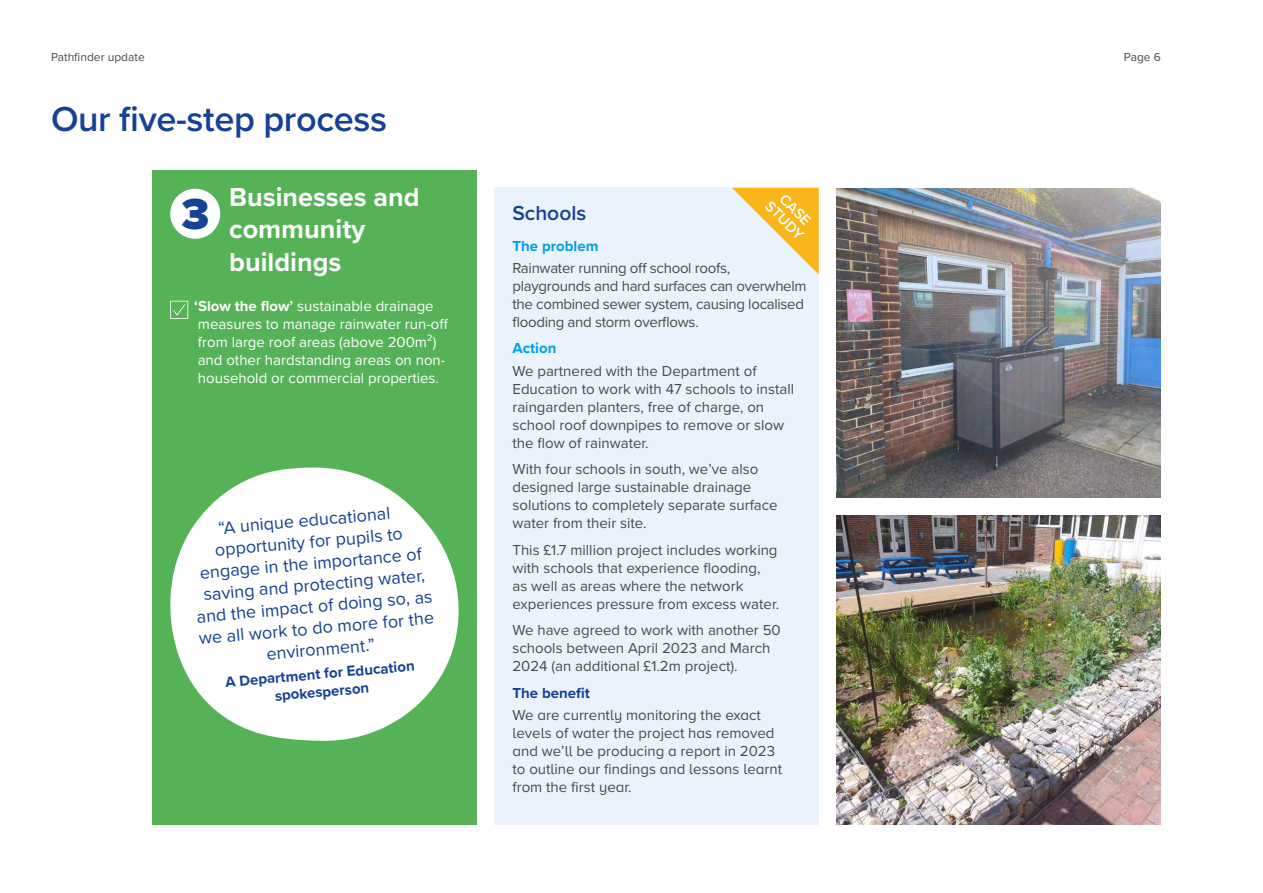
<style>
.page{position:relative;width:1263px;height:893px;background:#fff}
.page>*{position:absolute;margin:0;border:0;box-sizing:border-box;transform-origin:0 0}
.t1{font:900 45px "Proxima Nova";color:#164194}
.t2{font:600 36px "Proxima Nova";letter-spacing:-.01em;color:#164194}
.t3{font:700 27px/32.4px "Proxima Nova";color:#fff}
.t4{font:600 21px "Proxima Nova";color:#164194}
.t5{font:18px/21.6px "Proxima Nova";color:#164194;text-align:center}
.t6{font:15px/18px "Proxima Nova";color:#4a4a49}
.t7{font:15px/18px "Proxima Nova";color:#fff}
.t8{font:15px/18px "Proxima Nova";letter-spacing:-.02em;color:#4a4a49}
.t9{font:700 15px/18px "Proxima Nova";color:#164194;text-align:center}
.t10{font:700 15px "Proxima Nova";color:#009fe3}
.t11{font:600 15px/15px "Proxima Nova";color:#fff;text-align:center}
.t12{font:12px "Proxima Nova";color:#4a4a49}
.s1{font-weight:700}
</style>
<div class="page">
<div style="left:152px;top:170px;width:324px;height:655px;background:#56b257"></div>
<div style="left:170px;top:189px;width:50px;height:50px;background:#fff;border-radius:50%"></div>
<svg style="left:170px;top:301px;width:18px;height:18px"></svg>
<div style="left:494px;top:188px;width:325px;height:637px;background:#eaf3fc"></div>
<svg style="left:732px;top:188px;width:87px;height:87px"></svg>
<img style="left:837px;top:515px;width:324px;height:310px">
<img style="left:837px;top:189px;width:324px;height:308px">
<svg style="left:170px;top:467px;width:289px;height:274px;fill:#fff"></svg>
<p class="t12" style="left:51px;top:48px;width:95px">Pathfinder update</p>
<p class="t12" style="left:1124px;top:48px;width:38px">Page 6</p>
<h2 class="t2" style="left:51px;top:92px;width:338px">Our five-step process</h2>
<h1 class="t1" style="left:181px;top:180px;width:29px">3</h1>
<h3 class="t3" style="left:229px;top:180px;width:192px">Businesses and community buildings</h3>
<p class="t7" style="left:194px;top:296px;width:256px"><span class="s1">‘Slow the flow’</span> sustainable drainage measures to manage rainwater run-off from large roof areas (above 200m²) and other hardstanding areas on non&shy;household or commercial properties.</p>
<p class="t5" style="left:188px;top:519px;width:238px;rotate:-5deg">“A unique educational opportunity for pupils to engage in the importance of saving and protecting water, and the impact of doing so, as we all work to do more for the environment.”</p>
<p class="t9" style="left:224px;top:673px;width:191px;rotate:-5deg">A Department for Education spokesperson</p>
<p class="t11" style="left:784px;top:187px;width:49px;rotate:45deg">CASE<br>STUDY</p>
<h3 class="t4" style="left:512px;top:198px;width:75px">Schools</h3>
<p class="t10" style="left:512px;top:234px;width:88px">The problem</p>
<p class="t8" style="left:512px;top:258px;width:296px">Rainwater running off school roofs, playgrounds and hard surfaces can overwhelm the combined sewer system, causing localised flooding and storm overflows.</p>
<p class="t10" style="left:512px;top:337px;width:45px">Action</p>
<p class="t6" style="left:512px;top:361px;width:283px">We partnered with the Department of Education to work with 47 schools to install raingarden planters, free of charge, on school roof downpipes to remove or slow the flow of rainwater.</p>
<p class="t6" style="left:512px;top:459px;width:267px">With four schools in south, we’ve also designed large sustainable drainage solutions to completely separate surface water from their site.</p>
<p class="t6" style="left:512px;top:540px;width:268px">This £1.7 million project includes working with schools that experience flooding, as well as areas where the network experiences pressure from excess water.</p>
<p class="t6" style="left:512px;top:620px;width:270px">We have agreed to work with another 50 schools between April 2023 and March<br>2024 (an additional £1.2m project).</p>
<p class="t9" style="left:512px;top:683px;width:79px">The benefit</p>
<p class="t6" style="left:512px;top:705px;width:271px">We are currently monitoring the exact levels of water the project has removed and we’ll be producing a report in 2023 to outline our findings and lessons learnt from the first year.</p>
</div>
